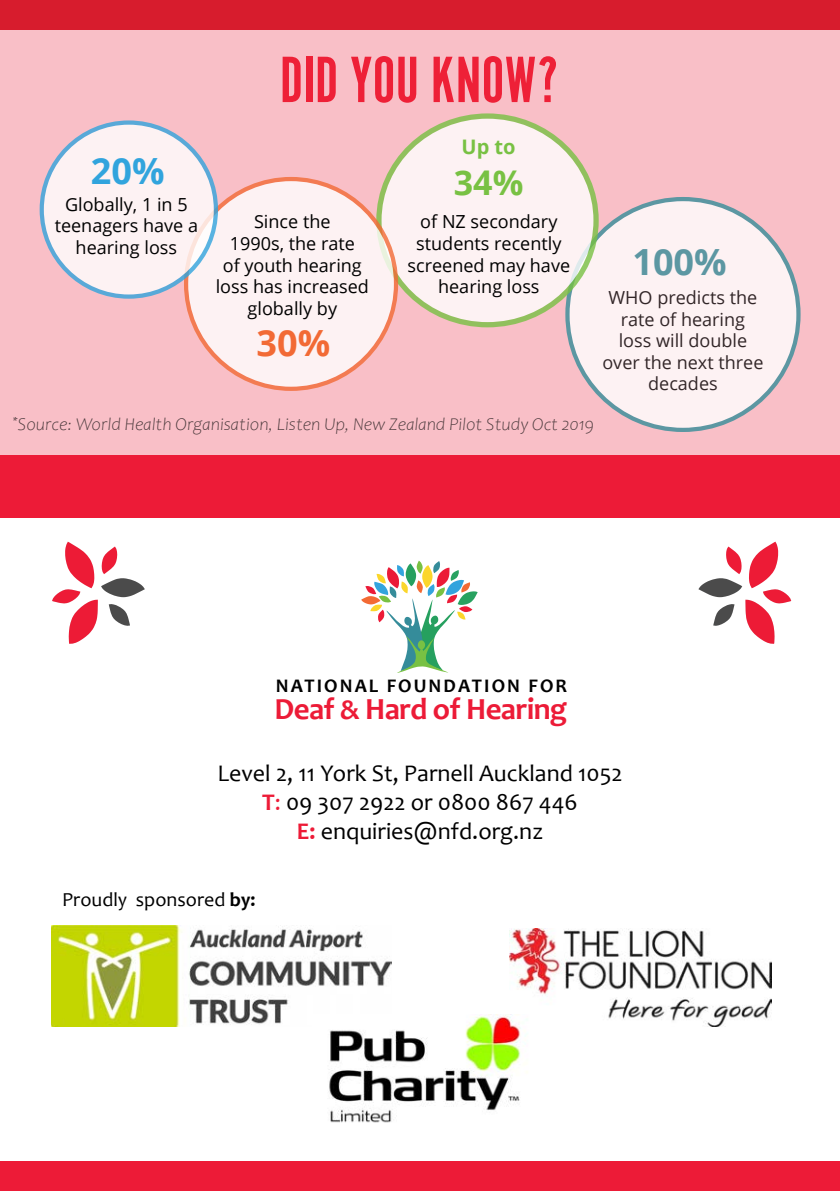
<style>
.page{position:relative;width:840px;height:1191px;background:#fff}
.page>*{position:absolute;margin:0;border:0;box-sizing:border-box;transform-origin:0 0}
.t1{font:68px "Alternate Got No 1 D";color:#ee2037}
.t2{font:700 36px "Open Sans";color:#358d99}
.t3{font:700 36px "Open Sans";color:#f26a35}
.t4{font:700 36px "Open Sans";color:#31a4dd}
.t5{font:700 34px "Open Sans";color:#78c143}
.t6{font:700 30.8px "Candara";letter-spacing:-.02em;color:#ec1b37}
.t7{font:24px/28.8px "Candara";color:#000;text-align:center}
.t8{font:20px "Candara";color:#000}
.t9{font:700 20px "Open Sans";color:#78c143}
.t10{font:700 19.4px "Candara";letter-spacing:.11em;color:#010101}
.t11{font:18px/21.6px "Open Sans";color:#000;text-align:center}
.t12{font:italic 300 18px "Candara";color:#000}
.s1{font-size:28.6px}
.s2{font-weight:700;color:#ed1b37}
.s3{color:#ed1b37}
.s4{font-weight:700}
</style>
<div class="page">
<div style="left:0;top:0;width:839px;height:478px;background:#f9bfc7"></div>
<div style="left:0;top:455px;width:839px;height:63px;background:#ed1b37"></div>
<div style="left:0;top:1161px;width:839px;height:30px;background:#ed1b37"></div>
<svg style="left:52px;top:541px;width:93px;height:103px"></svg>
<svg style="left:698px;top:541px;width:93px;height:103px"></svg>
<svg style="left:361px;top:560px;width:116px;height:113px"></svg>
<div style="left:567px;top:199px;width:231px;height:231px;background:#fdf2f3;border-radius:50%"></div>
<div style="left:379px;top:116px;width:216px;height:209px;background:#fdf2f3;border-radius:50%"></div>
<div style="left:376px;top:113px;width:222px;height:214px;border:5px solid #78c143;border-radius:50%"></div>
<div style="left:186px;top:179px;width:210px;height:210px;background:#fdf2f3;border-radius:50%"></div>
<div style="left:42px;top:123px;width:174px;height:173px;background:#fdf2f3;border-radius:50%"></div>
<div style="left:40px;top:120px;width:178px;height:179px;border:4px solid #31a4dd;border-radius:50%"></div>
<div style="left:0;top:0;width:839px;height:29px;background:#d71c2d"></div>
<img style="left:509px;top:928px;width:261px;height:98px">
<img style="left:52px;top:925px;width:339px;height:101px">
<img style="left:312px;top:1014px;width:223px;height:109px">
<h1 class="t1" style="left:280px;top:44px;width:280px">DID YOU KNOW?</h1>
<h2 class="t4" style="left:91px;top:146px;width:75px">20%</h2>
<p class="t11" style="left:55px;top:193px;width:145px">Globally, 1 in 5 teenagers have a hearing loss</p>
<p class="t11" style="left:215px;top:210px;width:155px">Since the<br>1990s, the rate<br>of youth hearing loss has increased globally by</p>
<h2 class="t3" style="left:256px;top:317px;width:75px">30%</h2>
<p class="t9" style="left:461px;top:133px;width:56px">Up to</p>
<h3 class="t5" style="left:453px;top:159px;width:71px">34%</h3>
<p class="t11" style="left:407px;top:210px;width:164px">of NZ secondary students recently screened may have hearing loss</p>
<p class="t12" style="left:13px;top:414px;width:582px"><sup>*</sup>Source: World Health Organisation, Listen Up, New Zealand Pilot Study Oct 2019</p>
<h2 class="t2" style="left:632px;top:237px;width:96px">100%</h2>
<p class="t11" style="left:602px;top:286px;width:162px">WHO predicts the rate of hearing loss will double over the next three decades</p>
<p class="t10" style="left:275px;top:674px;width:293px">NATIONAL FOUNDATION FOR</p>
<h3 class="t6" style="left:274px;top:689px;width:294px">Deaf <span class="s1">&amp;</span> Hard of Hearing</h3>
<h3 class="t7" style="left:217px;top:758px;width:406px">Level 2, 11 York St, Parnell Auckland 1052<br><span class="s2">T</span><span class="s3">:</span> 09 307 2922 or 0800 867 446<br><span class="s2">E:</span> enquiries@nfd.org.nz</h3>
<p class="t8" style="left:62px;top:886px;width:195px">Proudly sponsored <span class="s4">by:</span></p>
</div>
